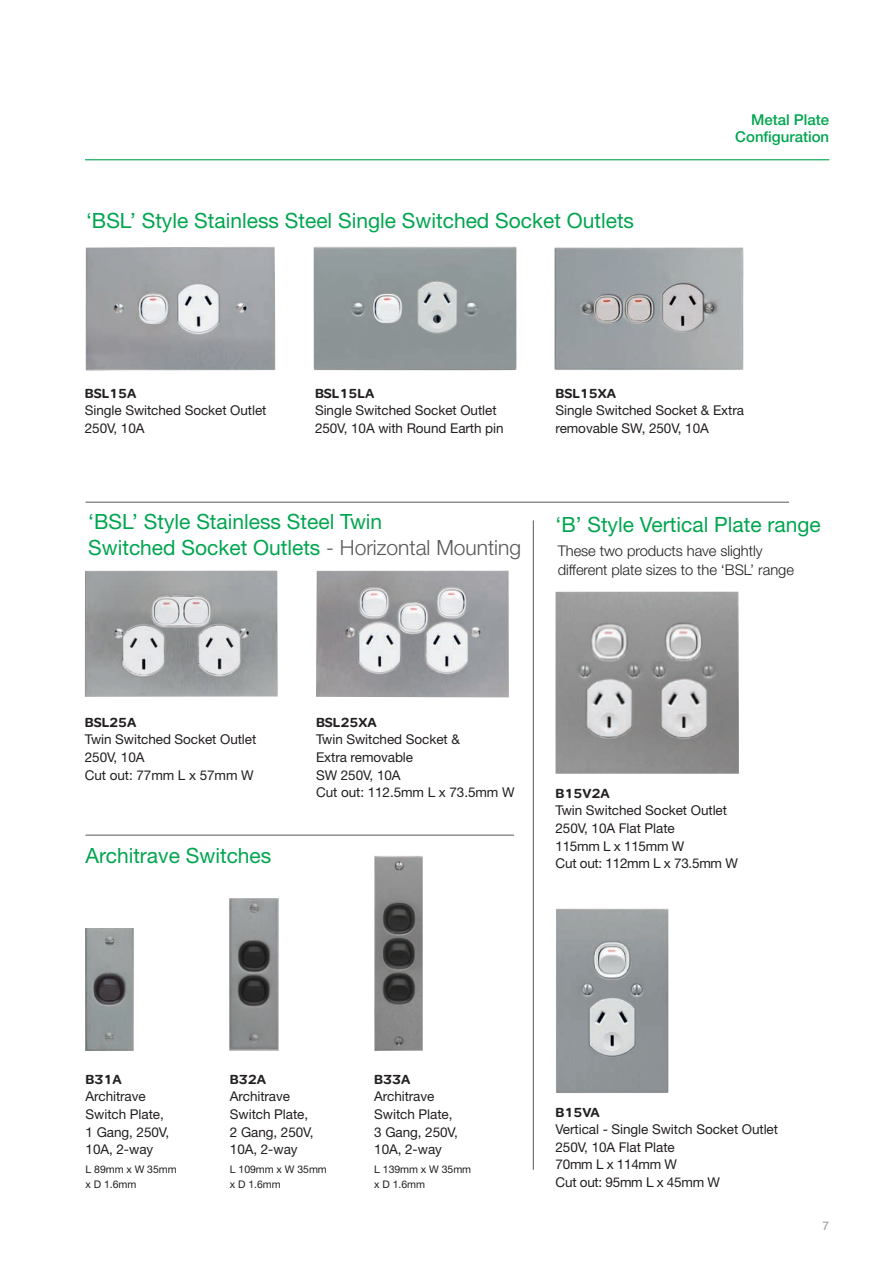
<style>
.page{position:relative;width:893px;height:1263px;background:#fff}
.page>*{position:absolute;margin:0;border:0;box-sizing:border-box;transform-origin:0 0}
.t1{font:21px/25.2px "Helvetica Neue";color:#00a54f}
.t2{font:500 15px/17.2px "Helvetica Neue";color:#00a54f;text-align:right}
.t3{font:300 14.7px/18.9px "Helvetica Neue";letter-spacing:-.005em;color:#231f20}
.t4{font:700 14.1px "SE Optimist";letter-spacing:-.005em;color:#231f20}
.t5{font:13.5px/17.5px "Helvetica Neue";letter-spacing:-.005em;color:#231f20}
.t6{font:500 12px "Helvetica Neue";color:#a8a9ad}
.t7{font:10.5px/15px "Helvetica Neue";letter-spacing:-.005em;color:#231f20}
.s1{font-weight:300;color:#57585a}
</style>
<div class="page">
<img style="left:85px;top:570px;width:193px;height:127px">
<img style="left:316px;top:570px;width:193px;height:127px">
<img style="left:554px;top:247px;width:190px;height:123px">
<img style="left:313px;top:246px;width:204px;height:125px">
<img style="left:85px;top:247px;width:191px;height:124px">
<img style="left:86px;top:928px;width:48px;height:122px">
<img style="left:230px;top:898px;width:48px;height:152px">
<img style="left:374px;top:856px;width:49px;height:195px">
<img style="left:556px;top:908px;width:113px;height:185px">
<img style="left:556px;top:592px;width:183px;height:182px">
<hr style="left:533px;top:520px;width:1px;height:650px;background:#57585a">
<hr style="left:86px;top:502px;width:703px;height:1px;background:#57585a">
<hr style="left:86px;top:835px;width:428px;height:1px;background:#57585a">
<hr style="left:85px;top:159px;width:744px;height:1px;background:#00a54f">
<img style="left:416px;top:278px;width:41px;height:58px">
<img style="left:137px;top:292px;width:34px;height:33px">
<img style="left:373px;top:293px;width:29px;height:30px">
<h1 class="t1" style="left:86px;top:207px;width:549px">‘BSL’ Style Stainless Steel Single Switched Socket Outlets</h1>
<p class="t2" style="left:735px;top:111px;width:95px">Metal Plate<br>Configuration</p>
<p class="t4" style="left:85px;top:385px;width:53px">BSL15A</p>
<p class="t5" style="left:85px;top:402px;width:183px">Single Switched Socket Outlet<br>250V, 10A</p>
<p class="t4" style="left:315px;top:385px;width:61px">BSL15LA</p>
<p class="t5" style="left:315px;top:402px;width:190px">Single Switched Socket Outlet<br>250V, 10A with Round Earth pin</p>
<h1 class="t1" style="left:88px;top:509px;width:434px">‘BSL’ Style Stainless Steel Twin<br>Switched Socket Outlets <span class="s1">- Horizontal Mounting</span></h1>
<p class="t4" style="left:555px;top:385px;width:62px">BSL15XA</p>
<p class="t5" style="left:555px;top:402px;width:190px">Single Switched Socket &amp; Extra removable SW, 250V, 10A</p>
<h1 class="t1" style="left:555px;top:511px;width:267px">‘B’ Style Vertical Plate range</h1>
<p class="t3" style="left:558px;top:541px;width:238px">These two products have slightly different plate sizes to the ‘BSL’ range</p>
<p class="t4" style="left:85px;top:714px;width:53px">BSL25A</p>
<p class="t5" style="left:85px;top:731px;width:173px">Twin Switched Socket Outlet<br>250V, 10A<br>Cut out: 77mm L x 57mm W</p>
<h1 class="t1" style="left:86px;top:843px;width:187px">Architrave Switches</h1>
<p class="t4" style="left:316px;top:714px;width:62px">BSL25XA</p>
<p class="t5" style="left:316px;top:731px;width:200px">Twin Switched Socket &amp;<br>Extra removable<br>SW 250V, 10A<br>Cut out: 112.5mm L x 73.5mm W</p>
<p class="t4" style="left:555px;top:785px;width:56px">B15V2A</p>
<p class="t5" style="left:555px;top:802px;width:184px">Twin Switched Socket Outlet<br>250V, 10A Flat Plate<br>115mm L x 115mm W<br>Cut out: 112mm L x 73.5mm W</p>
<p class="t4" style="left:86px;top:1071px;width:38px">B31A</p>
<p class="t5" style="left:86px;top:1088px;width:85px">Architrave<br>Switch Plate,<br>1 Gang, 250V,<br>10A, 2-way</p>
<p class="t7" style="left:86px;top:1162px;width:93px">L 89mm x W 35mm x D 1.6mm</p>
<p class="t4" style="left:230px;top:1071px;width:38px">B32A</p>
<p class="t5" style="left:230px;top:1088px;width:85px">Architrave<br>Switch Plate,<br>2 Gang, 250V,<br>10A, 2-way</p>
<p class="t7" style="left:230px;top:1162px;width:98px">L 109mm x W 35mm x D 1.6mm</p>
<p class="t4" style="left:374px;top:1071px;width:38px">B33A</p>
<p class="t5" style="left:374px;top:1088px;width:85px">Architrave<br>Switch Plate,<br>3 Gang, 250V,<br>10A, 2-way</p>
<p class="t7" style="left:374px;top:1162px;width:98px">L 139mm x W 35mm x D 1.6mm</p>
<p class="t4" style="left:556px;top:1104px;width:46px">B15VA</p>
<p class="t5" style="left:556px;top:1120px;width:224px">Vertical - Single Switch Socket Outlet<br>250V, 10A Flat Plate<br>70mm L x 114mm W<br>Cut out: 95mm L x 45mm W</p>
<p class="t6" style="left:822px;top:1218px;width:8px">7</p>
</div>
